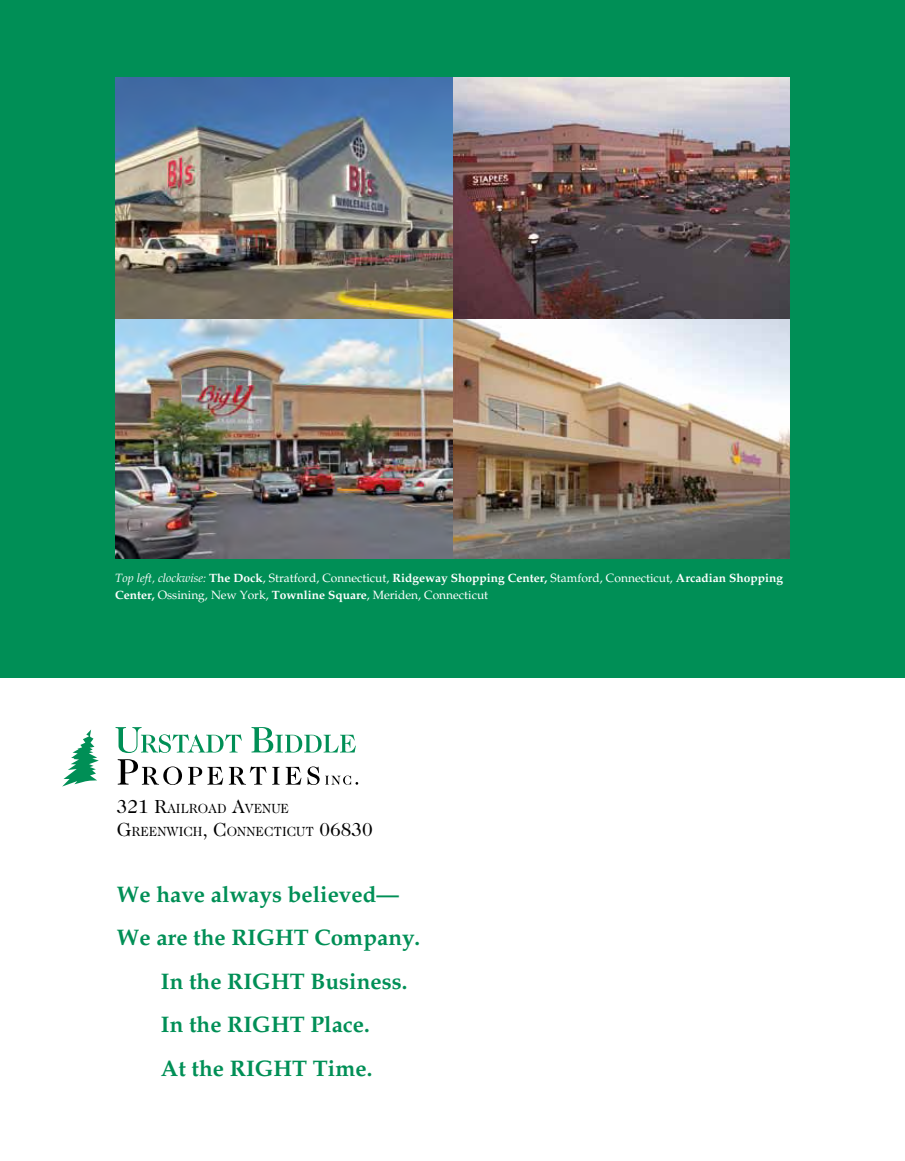
<style>
.page{position:relative;width:905px;height:1161px;background:#fff}
.page>*{position:absolute;margin:0;border:0;box-sizing:border-box;transform-origin:0 0}
.t1{font:700 22.5px "Palatino";color:#008f56}
.t2{font:13.35px/23px "Caslon Two Twenty Four";color:#000}
.t3{font:12px/16.5px "Palatino";color:#fff}
.s1{font-style:italic}
.s2{font-weight:700}
.s3{font-size:19.2px}
</style>
<div class="page">
<div style="left:0;top:0;width:904px;height:678px;background:#008f56"></div>
<img style="left:115px;top:78px;width:675px;height:480px">
<img style="left:452px;top:78px;width:338px;height:240px">
<svg style="left:115px;top:727px;width:127px;height:26px"></svg>
<svg style="left:251px;top:727px;width:105px;height:26px"></svg>
<svg style="left:118px;top:759px;width:64px;height:26px"></svg>
<svg style="left:188px;top:767px;width:35px;height:18px"></svg>
<svg style="left:229px;top:767px;width:37px;height:18px"></svg>
<svg style="left:272px;top:767px;width:7px;height:18px"></svg>
<svg style="left:285px;top:767px;width:16px;height:18px"></svg>
<svg style="left:307px;top:767px;width:12px;height:18px"></svg>
<svg style="left:325px;top:776px;width:33px;height:9px"></svg>
<svg style="left:62px;top:730px;width:37px;height:57px"></svg>
<p class="t3" style="left:115px;top:570px;width:669px"><span class="s1">Top left, clockwise:</span> <span class="s2">The Dock</span>, Stratford, Connecticut, <span class="s2">Ridgeway Shopping Center,</span> Stamford, Connecticut, <span class="s2">Arcadian Shopping<br>Center,</span> Ossining, New York, <span class="s2">Townline Square</span>, Meriden, Connecticut</p>
<p class="t2" style="left:117px;top:797px;width:257px"><span class="s3">321 R</span>AILROAD <span class="s3">A</span>VENUE<br><span class="s3">G</span>REENWICH<span class="s3">, C</span> ONNECTICUT <span class="s3">06830</span></p>
<h1 class="t1" style="left:117px;top:881px;width:283px">We have always believed—</h1>
<h1 class="t1" style="left:117px;top:924px;width:305px">We are the RIGHT Company.</h1>
<h1 class="t1" style="left:161px;top:968px;width:248px">In the RIGHT Business.</h1>
<h1 class="t1" style="left:161px;top:1011px;width:210px">In the RIGHT Place.</h1>
<h1 class="t1" style="left:161px;top:1055px;width:213px">At the RIGHT Time.</h1>
</div>
